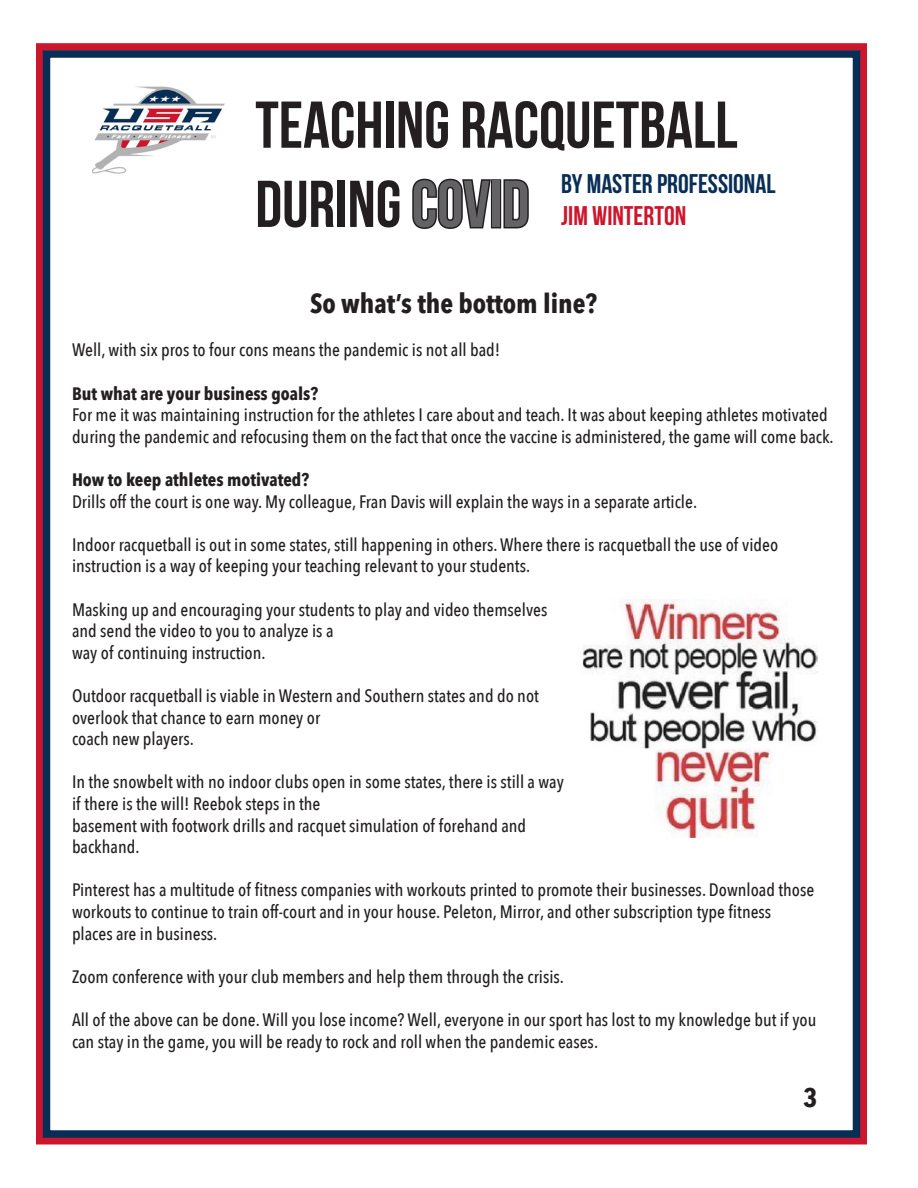
<style>
.page{position:relative;width:918px;height:1188px;background:#fff}
.page>*{position:absolute;margin:0;border:0;box-sizing:border-box;transform-origin:0 0}
.t1{font:66px "Bebas Neue";color:#231f20}
.t2{font:700 27px "Avenir Next Condensed";color:#231f20}
.t3{font:27px "Bebas Neue";color:#082e55}
.t4{font:27px "Bebas Neue";color:#cc162d}
.t5{font:500 18px/21.6px "Avenir Next Condensed";color:#231f20}
.t6{font:700 18px "Avenir Next Condensed";color:#231f20}
.s1{color:#636366}
</style>
<div class="page">
<div style="left:36px;top:43px;width:831px;height:1101px;border:8px solid #cc162d"></div>
<div style="left:43px;top:50px;width:817px;height:1088px;border:8px solid #082e55"></div>
<img style="left:92px;top:86px;width:133px;height:88px">
<svg style="left:412px;top:178px;width:81px;height:51px"></svg>
<div style="left:491px;top:179px;width:10px;height:49px;border:3px solid #231f20"></div>
<svg style="left:503px;top:179px;width:26px;height:50px"></svg>
<img style="left:582px;top:599px;width:236px;height:239px">
<p class="t1" style="left:255px;top:89px;width:484px">TEACHING RACQUETBALL</p>
<p class="t1" style="left:255px;top:168px;width:275px">DURING <span class="s1">COVID</span></p>
<p class="t3" style="left:561px;top:169px;width:216px">BY MASTER PROFESSIONAL</p>
<p class="t4" style="left:561px;top:201px;width:126px">JIM WINTERTON</p>
<p class="t2" style="left:310px;top:287px;width:289px">So what’s the bottom line?</p>
<p class="t5" style="left:72px;top:339px;width:430px">Well, with six pros to four cons means the pandemic is not all bad!</p>
<p class="t6" style="left:72px;top:382px;width:248px">But what are your business goals?</p>
<p class="t5" style="left:72px;top:404px;width:763px">For me it was maintaining instruction for the athletes I care about and teach. It was about keeping athletes motivated during the pandemic and refocusing them on the fact that once the vaccine is administered, the game will come back.</p>
<p class="t6" style="left:72px;top:469px;width:239px">How to keep athletes motivated?</p>
<p class="t5" style="left:72px;top:490px;width:627px">Drills off the court is one way. My colleague, Fran Davis will explain the ways in a separate article.</p>
<p class="t5" style="left:72px;top:534px;width:708px">Indoor racquetball is out in some states, still happening in others. Where there is racquetball the use of video</p>
<p class="t5" style="left:72px;top:555px;width:460px">instruction is a way of keeping your teaching relevant to your students.</p>
<p class="t5" style="left:72px;top:598px;width:477px">Masking up and encouraging your students to play and video themselves and send the video to you to analyze is a</p>
<p class="t5" style="left:72px;top:642px;width:195px">way of continuing instruction.</p>
<p class="t5" style="left:72px;top:685px;width:468px">Outdoor racquetball is viable in Western and Southern states and do not overlook that chance to earn money or</p>
<p class="t5" style="left:72px;top:728px;width:123px">coach new players.</p>
<p class="t5" style="left:72px;top:771px;width:493px">In the snowbelt with no indoor clubs open in some states, there is still a way if there is the will! Reebok steps in the</p>
<p class="t5" style="left:72px;top:814px;width:456px">basement with footwork drills and racquet simulation of forehand and backhand.</p>
<p class="t5" style="left:72px;top:879px;width:744px">Pinterest has a multitude of fitness companies with workouts printed to promote their businesses. Download those</p>
<p class="t5" style="left:72px;top:901px;width:701px">workouts to continue to train off-court and in your house. Peleton, Mirror, and other subscription type fitness</p>
<p class="t5" style="left:72px;top:922px;width:147px">places are in business.</p>
<p class="t5" style="left:72px;top:966px;width:494px">Zoom conference with your club members and help them through the crisis.</p>
<p class="t5" style="left:72px;top:1009px;width:746px">All of the above can be done. Will you lose income? Well, everyone in our sport has lost to my knowledge but if you</p>
<p class="t5" style="left:72px;top:1030px;width:528px">can stay in the game, you will be ready to rock and roll when the pandemic eases.</p>
<p class="t2" style="left:803px;top:1081px;width:16px">3</p>
</div>
